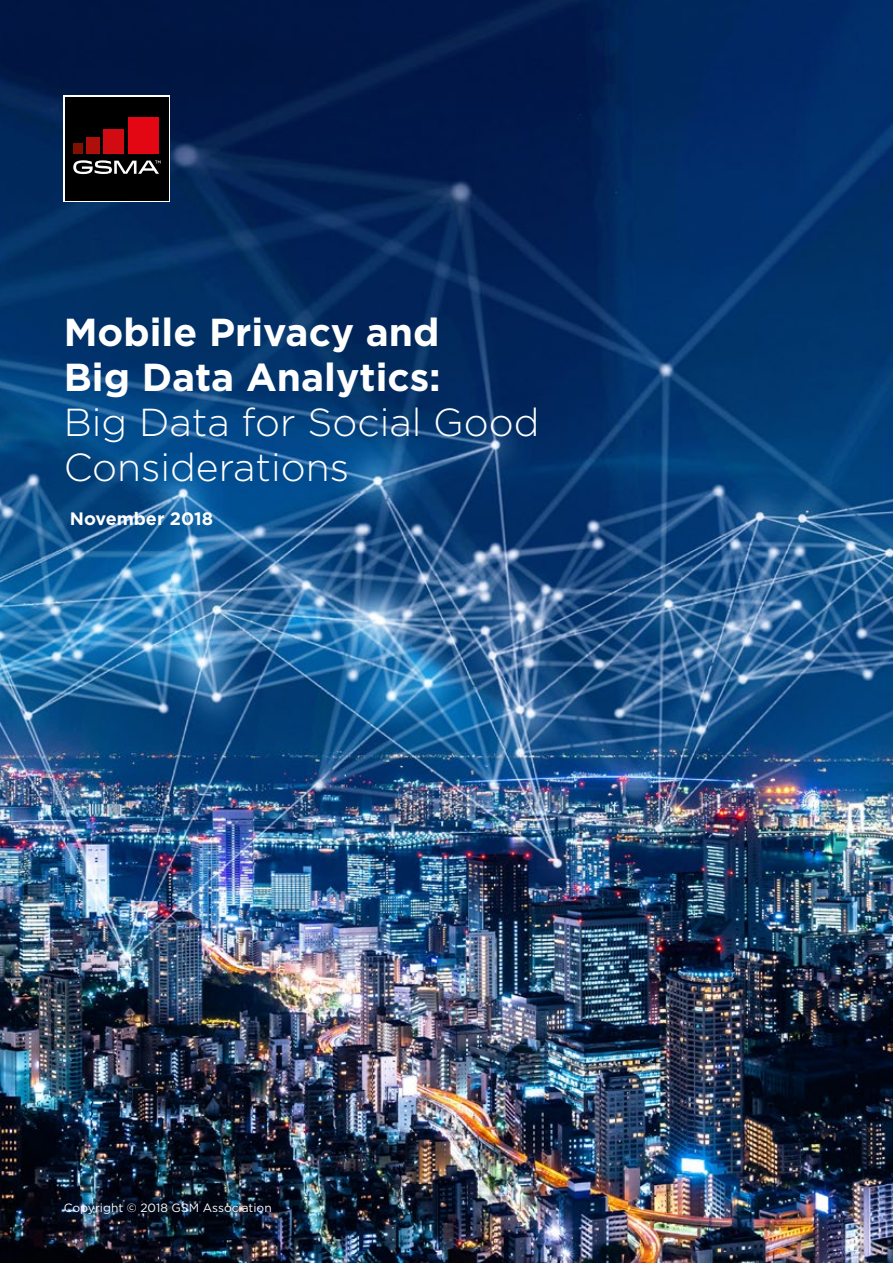
<style>
.page{position:relative;width:893px;height:1263px;background:#fff}
.page>*{position:absolute;margin:0;border:0;box-sizing:border-box;transform-origin:0 0}
.t1{font:300 39px/45px "Gotham";color:#fff}
.t2{font:700 39px/45px "Gotham";color:#fff}
.t3{font:700 18px "Gotham";color:#fff}
.t4{font:12px "Gotham";color:#fff}
</style>
<div class="page">
<img style="left:0;top:0;width:893px;height:1263px">
<div style="left:64px;top:96px;width:106px;height:106px;background:#fff"></div>
<div style="left:65px;top:97px;width:104px;height:104px;background:#000"></div>
<svg style="left:73px;top:160px;width:87px;height:14px"></svg>
<div style="left:74px;top:143px;width:9px;height:11px;background:#811000"></div>
<div style="left:86px;top:138px;width:14px;height:16px;background:#ae0f0a"></div>
<div style="left:103px;top:130px;width:21px;height:24px;background:#d20a11"></div>
<div style="left:128px;top:117px;width:30px;height:37px;background:#e30613"></div>
<p class="t2" style="left:64px;top:309px;width:379px">Mobile Privacy and<br>Big Data Analytics:</p>
<p class="t1" style="left:64px;top:399px;width:477px">Big Data for Social Good<br>Considerations</p>
<p class="t3" style="left:70px;top:507px;width:145px">November 2018</p>
<p class="t4" style="left:64px;top:1200px;width:210px">Copyright © 2018 GSM Association</p>
</div>
